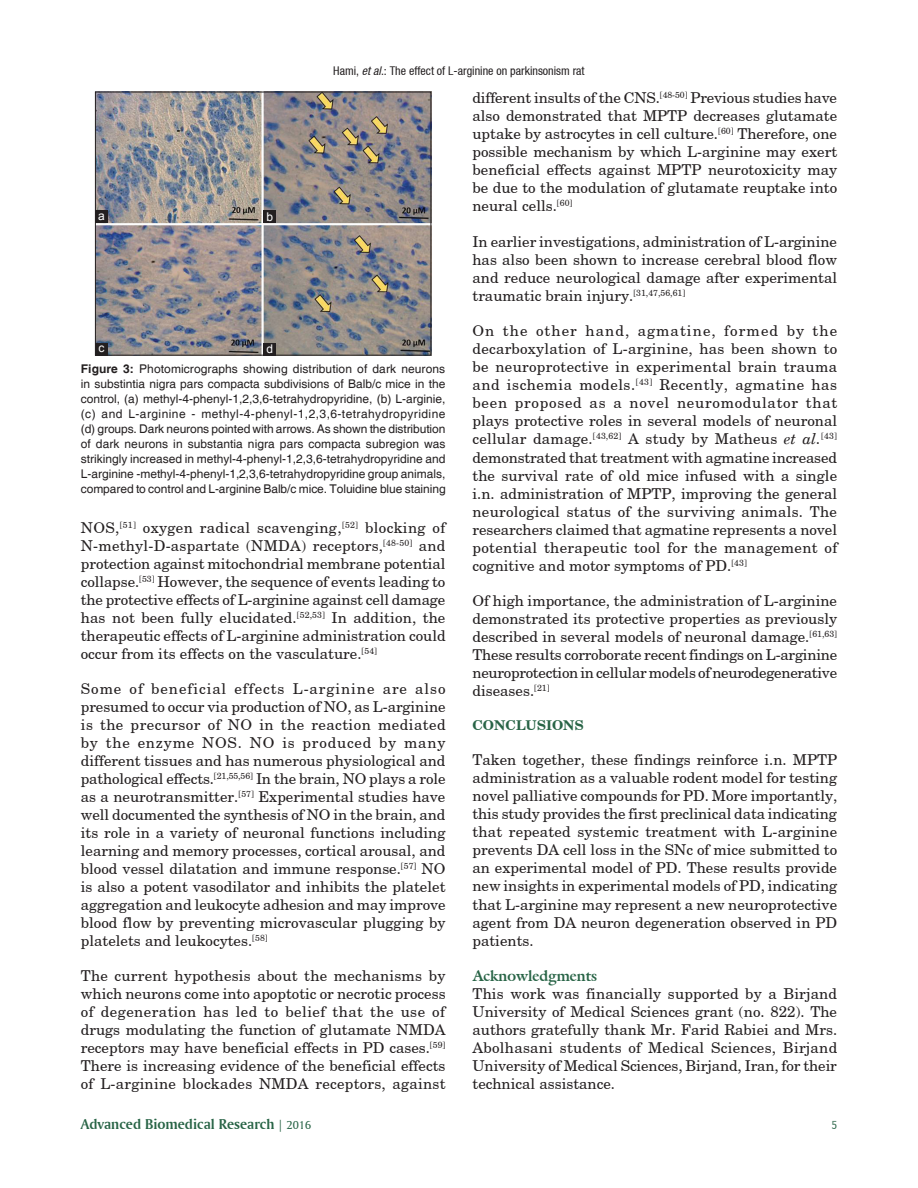
<style>
.page{position:relative;width:918px;height:1188px;background:#fff}
.page>*{position:absolute;margin:0;border:0;box-sizing:border-box;transform-origin:0 0}
.TX{font:15px/18px "New Century Schoolbook";color:#231f20;text-align:justify}
.t1{font:15px "Amerigo BT Bold A";color:#286446}
.t2{font:700 15px "Galliard IT Cby BT";color:#286446}
.t3{font:700 13.5px "Century Schoolbook BT";color:#286446}
.FGC{font:12px/15px "Helvetica";letter-spacing:-.005em;color:#231f20;text-align:justify}
.t4{font:12px "Heavenetica Cond 5 SH";color:#231f20}
.LABEL{font:12px "Arial";color:#fff}
.t5{font:12px "Bell Centennial BT Address";color:#286446}
.s1{font-family:"Heavenetica Cond 5 Obl SH"}
.s2{font-weight:700}
.s3{font-family:"New Century Schlbk";font-style:italic}
.s4{font-family:"Amerigo BT Roman A";font-size:12px}
</style>
<div class="page">
<img style="left:97px;top:94px;width:332px;height:259px">
<div style="left:95px;top:92px;width:336px;height:263px;border:1px solid #231f20"></div>
<div style="left:263px;top:343px;width:13px;height:12px;background:#231f20"></div>
<div style="left:95px;top:343px;width:13px;height:12px;background:#231f20"></div>
<div style="left:263px;top:210px;width:13px;height:13px;background:#231f20"></div>
<div style="left:95px;top:210px;width:13px;height:13px;background:#231f20"></div>
<p class="t4" style="left:333px;top:63px;width:253px">Hami, <span class="s1">et al</span>.: The effect of L‑arginine on parkinsonism rat</p>
<p class="LABEL" style="left:98px;top:208px;width:8px">a</p>
<p class="LABEL" style="left:266px;top:209px;width:8px">b</p>
<p class="LABEL" style="left:99px;top:340px;width:7px">c</p>
<p class="LABEL" style="left:266px;top:341px;width:8px">d</p>
<p class="FGC" style="left:81px;top:362px;width:366px"><span class="s2">Figure 3:</span> Photomicrographs showing distribution of dark neurons in substintia nigra pars compacta subdivisions of Balb/c mice in the control, (a) methyl‑4‑phenyl‑1,2,3,6‑tetrahydropyridine, (b) L‑arginie, (c) and L‑arginine ‑ methyl‑4‑phenyl‑1,2,3,6‑tetrahydropyridine (d) groups. Dark neurons pointed with arrows. As shown the distribution of dark neurons in substantia nigra pars compacta subregion was strikingly increased in methyl‑4‑phenyl‑1,2,3,6‑tetrahydropyridine and L‑arginine ‑methyl‑4‑phenyl‑1,2,3,6‑tetrahydropyridine group animals, compared to control and L‑arginine Balb/c mice. Toluidine blue staining</p>
<p class="TX" style="left:81px;top:518px;width:366px">NOS,<sup>[51]</sup> oxygen radical scavenging,<sup>[52]</sup> blocking of N‑methyl‑D‑aspartate (NMDA) receptors,<sup>[48‑50]</sup> and protection against mitochondrial membrane potential collapse.<sup>[53]</sup> However, the sequence of events leading to the protective effects of L‑arginine against cell damage has not been fully elucidated.<sup>[52,53]</sup> In addition, the therapeutic effects of L‑arginine administration could occur from its effects on the vasculature.<sup>[54]</sup></p>
<p class="TX" style="left:81px;top:679px;width:366px">Some of beneficial effects L‑arginine are also presumed to occur via production of NO, as L‑arginine is the precursor of NO in the reaction mediated by the enzyme NOS. NO is produced by many different tissues and has numerous physiological and pathological effects.<sup>[21,55,56]</sup> In the brain, NO plays a role as a neurotransmitter.<sup>[57]</sup> Experimental studies have well documented the synthesis of NO in the brain, and its role in a variety of neuronal functions including learning and memory processes, cortical arousal, and blood vessel dilatation and immune response.<sup>[57]</sup> NO is also a potent vasodilator and inhibits the platelet aggregation and leukocyte adhesion and may improve blood flow by preventing microvascular plugging by platelets and leukocytes.<sup>[58]</sup></p>
<p class="TX" style="left:81px;top:967px;width:366px">The current hypothesis about the mechanisms by which neurons come into apoptotic or necrotic process of degeneration has led to belief that the use of drugs modulating the function of glutamate NMDA receptors may have beneficial effects in PD cases.<sup>[59] </sup>There is increasing evidence of the beneficial effects of L‑arginine blockades NMDA receptors, against</p>
<p class="TX" style="left:472px;top:88px;width:366px">different insults of the CNS.<sup>[48‑50]</sup> Previous studies have also demonstrated that MPTP decreases glutamate uptake by astrocytes in cell culture.<sup>[60]</sup> Therefore, one possible mechanism by which L‑arginine may exert beneficial effects against MPTP neurotoxicity may be due to the modulation of glutamate reuptake into neural cells.<sup>[60]</sup></p>
<p class="TX" style="left:472px;top:232px;width:366px">In earlier investigations, administration of L‑arginine has also been shown to increase cerebral blood flow and reduce neurological damage after experimental traumatic brain injury.<sup>[31,47,56,61]</sup></p>
<p class="TX" style="left:472px;top:321px;width:366px">On the other hand, agmatine, formed by the decarboxylation of L‑arginine, has been shown to be neuroprotective in experimental brain trauma and ischemia models.<sup>[43]</sup> Recently, agmatine has been proposed as a novel neuromodulator that plays protective roles in several models of neuronal cellular damage.<sup>[43,62]</sup> A study by Matheus <span class="s3">et al.</span><sup>[43] </sup>demonstrated that treatment with agmatine increased the survival rate of old mice infused with a single i.n. administration of MPTP, improving the general neurological status of the surviving animals. The researchers claimed that agmatine represents a novel potential therapeutic tool for the management of cognitive and motor symptoms of PD.<sup>[43]</sup></p>
<p class="TX" style="left:472px;top:591px;width:366px">Of high importance, the administration of L‑arginine demonstrated its protective properties as previously described in several models of neuronal damage.<sup>[61,63] </sup>These results corroborate recent findings on L‑arginine neuroprotection in cellular models of neurodegenerative diseases.<sup>[21]</sup></p>
<h1 class="t3" style="left:472px;top:717px;width:113px">CONCLUSIONS</h1>
<p class="TX" style="left:472px;top:750px;width:366px">Taken together, these findings reinforce i.n. MPTP administration as a valuable rodent model for testing novel palliative compounds for PD. More importantly, this study provides the first preclinical data indicating that repeated systemic treatment with L‑arginine prevents DA cell loss in the SNc of mice submitted to an experimental model of PD. These results provide new insights in experimental models of PD, indicating that L‑arginine may represent a new neuroprotective agent from DA neuron degeneration observed in PD patients.</p>
<h2 class="t2" style="left:472px;top:966px;width:126px">Acknowledgments</h2>
<p class="TX" style="left:472px;top:984px;width:366px">This work was financially supported by a Birjand University of Medical Sciences grant (no. 822). The authors gratefully thank Mr. Farid Rabiei and Mrs.<br>Abolhasani students of Medical Sciences, Birjand University of Medical Sciences, Birjand, Iran, for their technical assistance.</p>
<p class="t1" style="left:81px;top:1115px;width:232px">Advanced Biomedical Research <span class="s4">| 2016</span></p>
<p class="t5" style="left:832px;top:1118px;width:7px">5</p>
</div>
